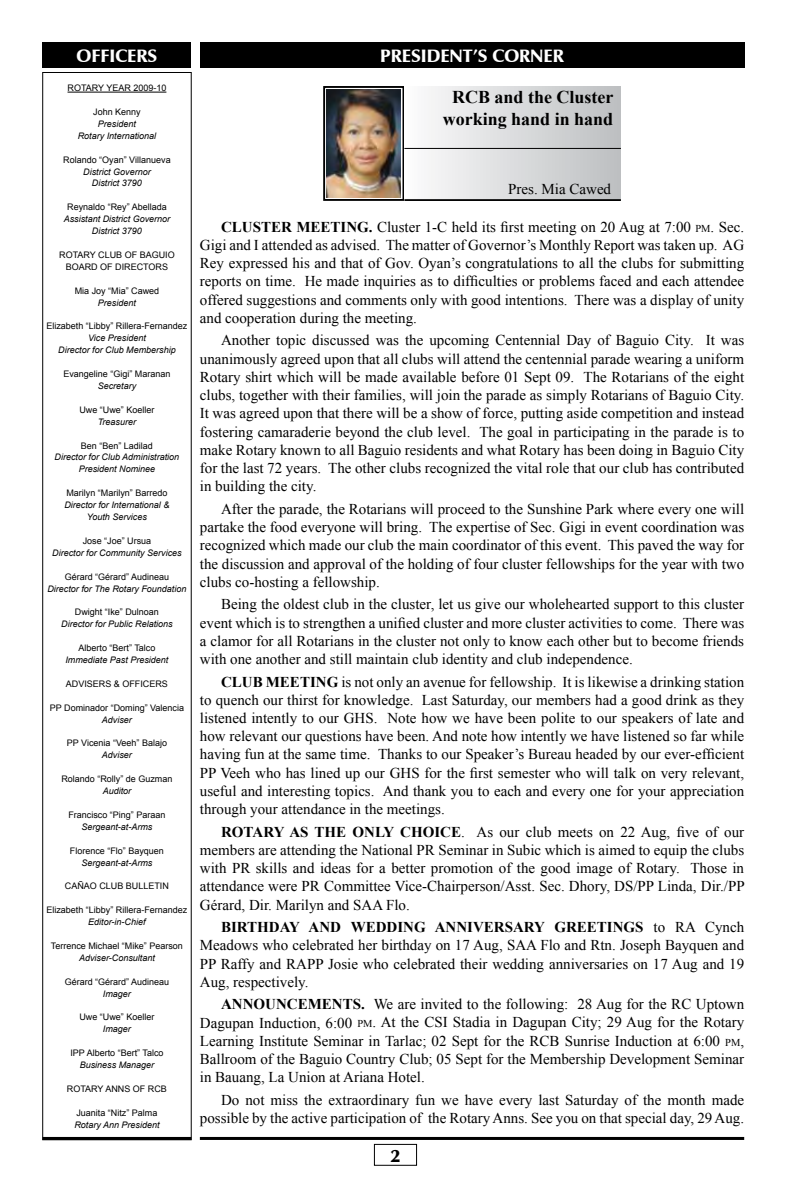
<style>
.page{position:relative;width:808px;height:1191px;background:#fff}
.page>*{position:absolute;margin:0;border:0;box-sizing:border-box;transform-origin:0 0}
.t1{font:700 18px/21.6px "Times New Roman";color:#000;text-align:center}
.t2{font:900 18px "Zapf Humanist 601 BT";color:#fff}
.t3{font:900 18px "Zapf Humanist 601 BT";color:#000}
.t4{font:15px/18.3px "Times New Roman";color:#000;text-align:justify}
.t5{font:9px/11.9px "Arial";color:#000;text-align:center}
.t6{font:italic 9px/11.9px "Arial";color:#000;text-align:center}
.s1{font-weight:700}
.s2{font-size:10.5px}
</style>
<div class="page">
<hr style="left:43px;top:1137px;width:148px;height:3px;background:#000">
<div style="left:43px;top:43px;width:148px;height:25px;background:#000"></div>
<div style="left:200px;top:43px;width:544px;height:25px;background:#000"></div>
<hr style="left:200px;top:1137px;width:544px;height:3px;background:#000">
<hr style="left:68px;top:92px;width:98px;height:1px;background:#000">
<div style="left:374px;top:1144px;width:43px;height:21px;border:1px solid #000"></div>
<img style="left:323px;top:86px;width:81px;height:115px">
<div style="left:404px;top:86px;width:217px;height:115px;background:linear-gradient(to right,#fdfcfd,#bcbfc1)"></div>
<hr style="left:404px;top:199px;width:217px;height:2px;background:#000">
<hr style="left:404px;top:148px;width:217px;height:1px;background:#000">
<p class="t2" style="left:76px;top:45px;width:82px">OFFICERS</p>
<p class="t2" style="left:380px;top:45px;width:126px">PRESI DENT’S CORN</p>
<p class="t2" style="left:544px;top:45px;width:21px">ER</p>
<p class="t5" style="left:68px;top:82px;width:100px">ROTARY YEAR 2009-10</p>
<p class="t5" style="left:93px;top:106px;width:49px">John Kenny</p>
<p class="t6" style="left:78px;top:118px;width:80px">President<br>Rotary International</p>
<p class="t5" style="left:63px;top:154px;width:109px">Rolando “Oyan” Villanueva</p>
<p class="t6" style="left:83px;top:166px;width:69px">District Governor<br>District 3790</p>
<p class="t5" style="left:67px;top:201px;width:101px">Reynaldo “Rey” Abellada</p>
<p class="t6" style="left:64px;top:213px;width:108px">Assistant District Governor<br>District 3790</p>
<p class="t5" style="left:59px;top:249px;width:117px">ROTARY CLUB OF BAGUIO<br>BOARD OF DIRECTORS</p>
<p class="t5" style="left:75px;top:285px;width:86px">Mia Joy “Mia” Cawed</p>
<p class="t6" style="left:98px;top:297px;width:40px">President</p>
<p class="t5" style="left:46px;top:320px;width:143px">Elizabeth “Libby” Rillera-Fernandez</p>
<p class="t6" style="left:58px;top:332px;width:119px">Vice President<br>Director for Club Membership</p>
<p class="t5" style="left:63px;top:368px;width:109px">Evangeline “Gigi” Maranan</p>
<p class="t6" style="left:98px;top:380px;width:40px">Secretary</p>
<p class="t5" style="left:79px;top:404px;width:77px">Uwe “Uwe” Koeller</p>
<p class="t6" style="left:98px;top:416px;width:40px">Treasurer</p>
<p class="t5" style="left:81px;top:439px;width:74px">Ben “Ben” Ladilad</p>
<p class="t6" style="left:55px;top:451px;width:126px">Director for Club Administration<br>President Nominee</p>
<p class="t5" style="left:66px;top:487px;width:103px">Marilyn “Marilyn” Barredo</p>
<p class="t6" style="left:64px;top:499px;width:107px">Director for International &amp;<br>Youth Services</p>
<p class="t5" style="left:83px;top:535px;width:70px">Jose “Joe” Ursua</p>
<p class="t6" style="left:52px;top:547px;width:131px">Director for Community Services</p>
<p class="t5" style="left:65px;top:570px;width:106px">Gérard “Gérard” Audineau</p>
<p class="t6" style="left:47px;top:582px;width:141px">Director for The Rotary Foundation</p>
<p class="t5" style="left:75px;top:606px;width:86px">Dwight “Ike” Dulnoan</p>
<p class="t6" style="left:61px;top:618px;width:113px">Director for Public Relations</p>
<p class="t5" style="left:79px;top:642px;width:78px">Alberto “Bert” Talco</p>
<p class="t6" style="left:65px;top:654px;width:105px">Immediate Past President</p>
<p class="t5" style="left:66px;top:678px;width:104px">ADVISERS &amp; OFFICERS</p>
<p class="t5" style="left:50px;top:701px;width:136px">PP Dominador “Doming” Valencia</p>
<p class="t6" style="left:102px;top:713px;width:32px">Adviser</p>
<p class="t5" style="left:67px;top:737px;width:102px">PP Vicenia “Veeh” Balajo</p>
<p class="t6" style="left:102px;top:749px;width:32px">Adviser</p>
<p class="t5" style="left:61px;top:773px;width:113px">Rolando “Rolly” de Guzman</p>
<p class="t6" style="left:103px;top:785px;width:30px">Auditor</p>
<p class="t5" style="left:68px;top:809px;width:99px">Francisco “Ping” Paraan</p>
<p class="t6" style="left:81px;top:821px;width:73px">Sergeant-at-Arms</p>
<p class="t5" style="left:70px;top:844px;width:96px">Florence “Flo” Bayquen</p>
<p class="t6" style="left:81px;top:856px;width:73px">Sergeant-at-Arms</p>
<p class="t5" style="left:65px;top:880px;width:106px">CAÑAO CLUB BULLETIN</p>
<p class="t5" style="left:46px;top:904px;width:143px">Elizabeth “Libby” Rillera-Fernandez</p>
<p class="t6" style="left:88px;top:916px;width:59px">Editor-in-Chief</p>
<p class="t5" style="left:51px;top:940px;width:134px">Terrence Michael “Mike” Pearson</p>
<p class="t6" style="left:79px;top:952px;width:77px">Adviser-Consultant</p>
<p class="t5" style="left:65px;top:975px;width:106px">Gérard “Gérard” Audineau</p>
<p class="t6" style="left:103px;top:987px;width:30px">Imager</p>
<p class="t5" style="left:79px;top:1011px;width:77px">Uwe “Uwe” Koeller</p>
<p class="t6" style="left:103px;top:1023px;width:30px">Imager</p>
<p class="t5" style="left:70px;top:1047px;width:95px">IPP Alberto “Bert” Talco</p>
<p class="t6" style="left:80px;top:1059px;width:76px">Business Manager</p>
<p class="t5" style="left:67px;top:1083px;width:102px">ROTARY ANNS OF RCB</p>
<p class="t5" style="left:76px;top:1106px;width:83px">Juanita “Nitz” Palma</p>
<p class="t6" style="left:74px;top:1118px;width:87px">Rotary Ann President</p>
<p class="t3" style="left:390px;top:1144px;width:11px">2</p>
<p class="t1" style="left:443px;top:86px;width:172px">RCB and the Cluster working hand in hand</p>
<p class="t4" style="left:508px;top:180px;width:104px">Pres. Mia Cawed</p>
<p class="t4" style="left:200px;top:217px;width:546px;text-indent:21px"><span class="s1">CLUSTER MEETING.</span> Cluster 1-C held its first meeting on 20 Aug at 7:00 <span class="s2">PM</span>. Sec.<br>Gigi and I attended as advised. The matter of Governor’s Monthly Report was taken up. AG Rey expressed his and that of Gov. Oyan’s congratulations to all the clubs for submitting reports on time. He made inquiries as to difficulties or problems faced and each attendee offered suggestions and comments only with good intentions. There was a display of unity and cooperation during the meeting.</p>
<p class="t4" style="left:200px;top:331px;width:546px;text-indent:21px">Another topic discussed was the upcoming Centennial Day of Baguio City. It was unanimously agreed upon that all clubs will attend the centennial parade wearing a uniform Rotary shirt which will be made available before 01 Sept 09. The Rotarians of the eight clubs, together with their families, will join the parade as simply Rotarians of Baguio City.<br>It was agreed upon that there will be a show of force, putting aside competition and instead fostering camaraderie beyond the club level. The goal in participating in the parade is to make Rotary known to all Baguio residents and what Rotary has been doing in Baguio City for the last 72 years. The other clubs recognized the vital role that our club has contributed in building the city.</p>
<p class="t4" style="left:200px;top:499px;width:546px;text-indent:21px">After the parade, the Rotarians will proceed to the Sunshine Park where every one will partake the food everyone will bring. The expertise of Sec. Gigi in event coordination was recognized which made our club the main coordinator of this event. This paved the way for the discussion and approval of the holding of four cluster fellowships for the year with two clubs co-hosting a fellowship.</p>
<p class="t4" style="left:200px;top:595px;width:546px;text-indent:21px">Being the oldest club in the cluster, let us give our wholehearted support to this cluster event which is to strengthen a unified cluster and more cluster activities to come. There was a clamor for all Rotarians in the cluster not only to know each other but to become friends with one another and still maintain club identity and club independence.</p>
<p class="t4" style="left:200px;top:672px;width:546px;text-indent:21px"><span class="s1">CLUB MEETING</span> is not only an avenue for fellowship. It is likewise a drinking station to quench our thirst for knowledge. Last Saturday, our members had a good drink as they listened intently to our GHS. Note how we have been polite to our speakers of late and how relevant our questions have been. And note how intently we have listened so far while having fun at the same time. Thanks to our Speaker’s Bureau headed by our ever-efficient PP Veeh who has lined up our GHS for the first semester who will talk on very relevant, useful and interesting topics. And thank you to each and every one for your appreciation through your attendance in the meetings.</p>
<p class="t4" style="left:200px;top:822px;width:546px;text-indent:21px"><span class="s1">ROTARY AS THE ONLY CHOICE</span>. As our club meets on 22 Aug, five of our members are attending the National PR Seminar in Subic which is aimed to equip the clubs with PR skills and ideas for a better promotion of the good image of Rotary. Those in attendance were PR Committee Vice-Chairperson/Asst. Sec. Dhory, DS/PP Linda, Dir./PP Gérard, Dir. Marilyn and SAA Flo.</p>
<p class="t4" style="left:200px;top:917px;width:546px;text-indent:21px"><span class="s1">BIRTHDAY AND WEDDING ANNIVERSARY GREETINGS</span> to RA Cynch Meadows who celebrated her birthday on 17 Aug, SAA Flo and Rtn. Joseph Bayquen and PP Raffy and RAPP Josie who celebrated their wedding anniversaries on 17 Aug and 19<br>Aug, respectively.</p>
<p class="t4" style="left:200px;top:995px;width:546px;text-indent:21px"><span class="s1">ANNOUNCEMENTS.</span> We are invited to the following: 28 Aug for the RC Uptown Dagupan Induction, 6:00 <span class="s2">PM</span>. At the CSI Stadia in Dagupan City; 29 Aug for the Rotary Learning Institute Seminar in Tarlac; 02 Sept for the RCB Sunrise Induction at 6:00 <span class="s2">PM</span>, Ballroom of the Baguio Country Club; 05 Sept for the Membership Development Seminar in Bauang, La Union at Ariana Hotel.</p>
<p class="t4" style="left:200px;top:1090px;width:546px;text-align:right">Do not miss the extraordinary fun we have every last Saturday of the month made possible by the active participation of the Rotary Anns. See you on that special day, 29 Aug.</p>
</div>
